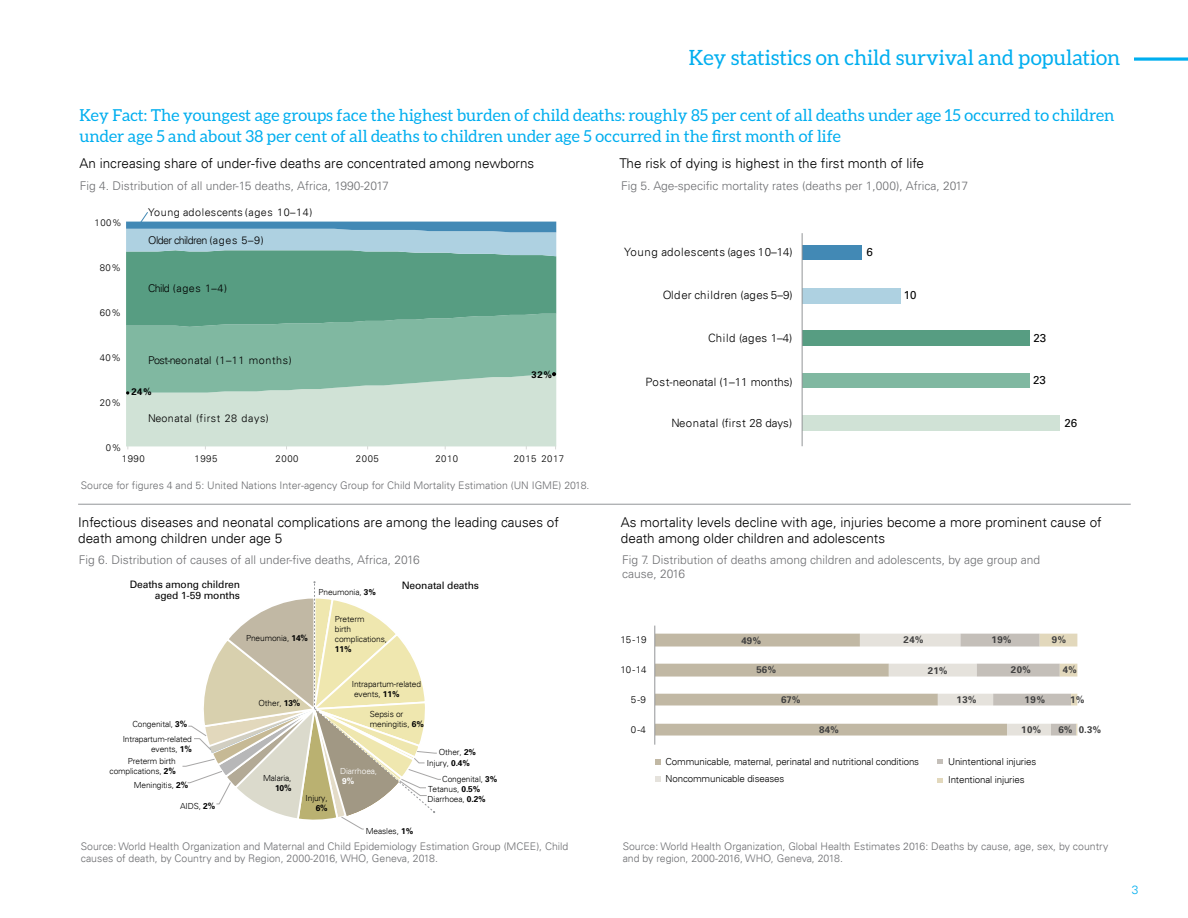
<style>
.page{position:relative;width:1188px;height:918px;background:#fff}
.page>*{position:absolute;margin:0;border:0;box-sizing:border-box;transform-origin:0 0}
.t1{font:21px "Aleo";color:#00aeef}
.t2{font:16.5px/21px "Aleo";color:#00aeef}
.t3{font:300 13.5px/16.2px "Univers LT";color:#000}
.t4{font:300 12px/14.4px "Univers LT Std";color:#6d6e71}
.t5{font:300 12px "Univers LT";color:#00aeef}
.t6{font:300 11.55px "Univers LT";color:#000}
.t7{font:300 11.55px "Univers LT";letter-spacing:.055em;color:#000}
.t8{font:300 11.55px "Univers LT";letter-spacing:.025em;color:#000}
.t9{font:11.55px "Univers LT Std";color:#010101}
.t10{font:300 10.8px "Univers LT";letter-spacing:.055em;color:#000}
.t11{font:300 10.8px "Univers LT";letter-spacing:-.055em;color:#000}
.t12{font:300 10.5px/12px "Univers LT";color:#6d6e71}
.t13{font:10.2px/11.2px "Univers LT Std";letter-spacing:-.015em;color:#000;text-align:right}
.t14{font:300 9.6px/17px "Univers LT";letter-spacing:-.015em;color:#000}
.t15{font:700 9.6px "Univers";letter-spacing:.055em;color:#414141}
.t16{font:300 9.6px "Univers LT";letter-spacing:.055em;color:#000}
.t17{font:700 9.6px "Univers";color:#000}
.t18{font:300 8.4px/10.1px "Univers LT";letter-spacing:-.015em;color:#000}
.t19{font:300 8.4px "Univers LT";letter-spacing:-.015em;color:#fff}
.t20{font:700 8.4px "Univers LT Std";color:#000}
.t21{font:700 8.4px "Univers";color:#000}
.t22{font:700 8.4px "Univers LT Std";color:#fff}
.s1{font-family:"Univers";font-weight:700}
.s2{font-family:"Univers LT Std";font-weight:700}
</style>
<div class="page">
<svg style="left:1134px;top:57px;width:54px;height:4px"></svg>
<svg style="left:126px;top:212px;width:430px;height:237px;background:#91bfb1"></svg>
<div style="left:802px;top:416px;width:258px;height:15px;background:#d0e2d6"></div>
<div style="left:802px;top:373px;width:228px;height:14px;background:#80b8a1"></div>
<div style="left:802px;top:330px;width:228px;height:15px;background:#579d82"></div>
<div style="left:802px;top:288px;width:99px;height:15px;background:#aed1e1"></div>
<div style="left:802px;top:246px;width:60px;height:14px;background:#4289b5"></div>
<hr style="left:802px;top:233px;width:1px;height:213px;background:#939598">
<svg style="left:182px;top:581px;width:259px;height:249px"></svg>
<hr style="left:78px;top:504px;width:1053px;height:1px;background:#939598">
<svg style="left:656px;top:634px;width:421px;height:102px"></svg>
<hr style="left:655px;top:626px;width:1px;height:119px;background:#939598">
<svg style="left:655px;top:759px;width:6px;height:6px"></svg>
<svg style="left:655px;top:776px;width:6px;height:6px"></svg>
<svg style="left:938px;top:760px;width:5px;height:4px"></svg>
<svg style="left:938px;top:778px;width:5px;height:4px"></svg>
<h1 class="t1" style="left:689px;top:46px;width:433px">Key statistics on child survival and population</h1>
<p class="t2" style="left:80px;top:104px;width:1037px">Key Fact: The youngest age groups face the highest burden of child deaths: roughly 85 per cent of all deaths under age 15 occurred to children under age 5 and about 38 per cent of all deaths to children under age 5 occurred in the first month of life</p>
<p class="t3" style="left:80px;top:156px;width:456px">An increasing share of under-five deaths are concentrated among newborns</p>
<p class="t3" style="left:619px;top:156px;width:306px">The risk of dying is highest in the first month of life</p>
<p class="t4" style="left:80px;top:178px;width:311px">Fig 4. Distribution of all under-15 deaths, Africa, 1990-2017</p>
<p class="t14" style="left:95px;top:214px;width:29px">100%</p>
<p class="t14" style="left:100px;top:259px;width:23px">80%</p>
<p class="t14" style="left:100px;top:304px;width:23px">60%</p>
<p class="t10" style="left:148px;top:205px;width:166px">Young adolescents (ages 10–14)</p>
<p class="t11" style="left:148px;top:233px;width:117px">Older children (ages 5–9)</p>
<p class="t11" style="left:148px;top:282px;width:80px">Child (ages 1–4)</p>
<p class="t14" style="left:100px;top:349px;width:23px">40%</p>
<p class="t14" style="left:100px;top:394px;width:23px">20%</p>
<p class="t14" style="left:106px;top:439px;width:17px">0%</p>
<p class="t10" style="left:148px;top:354px;width:145px">Post-neonatal (1–11 months)</p>
<p class="t17" style="left:131px;top:386px;width:22px">24%</p>
<p class="t10" style="left:148px;top:411px;width:122px">Neonatal (first 28 days)</p>
<p class="t17" style="left:532px;top:369px;width:22px">32%</p>
<p class="t14" style="left:122px;top:450px;width:24px">1990</p>
<p class="t14" style="left:195px;top:450px;width:24px">1995</p>
<p class="t14" style="left:276px;top:450px;width:24px">2000</p>
<p class="t14" style="left:356px;top:450px;width:24px">2005</p>
<p class="t14" style="left:435px;top:450px;width:24px">2010</p>
<p class="t16" style="left:514px;top:453px;width:52px">2015 2017</p>
<p class="t12" style="left:81px;top:479px;width:510px">Source for figures 4 and 5: United Nations Inter-agency Group for Child Mortality Estimation (UN IGME) 2018.</p>
<p class="t3" style="left:78px;top:514px;width:482px">Infectious diseases and neonatal complications are among the leading causes of death among children under age 5</p>
<p class="t4" style="left:621px;top:178px;width:349px">Fig 5. Age-specific mortality rates (deaths per 1,000), Africa, 2017</p>
<p class="t7" style="left:624px;top:245px;width:170px">Young adolescents (ages 10–14)</p>
<p class="t9" style="left:867px;top:245px;width:8px">6</p>
<p class="t8" style="left:663px;top:288px;width:131px">Older children (ages 5–9)</p>
<p class="t9" style="left:904px;top:288px;width:14px">10</p>
<p class="t7" style="left:708px;top:330px;width:86px">Child (ages 1–4)</p>
<p class="t9" style="left:1034px;top:331px;width:14px">23</p>
<p class="t6" style="left:645px;top:375px;width:149px">Post-neonatal (1–11 months)</p>
<p class="t6" style="left:672px;top:416px;width:122px">Neonatal (first 28 days)</p>
<p class="t9" style="left:1033px;top:373px;width:14px">23</p>
<p class="t9" style="left:1065px;top:416px;width:14px">26</p>
<p class="t3" style="left:621px;top:514px;width:482px">As mortality levels decline with age, injuries become a more prominent cause of death among older children and adolescents</p>
<p class="t4" style="left:79px;top:553px;width:342px">Fig 6. Distribution of causes of all under-five deaths, Africa, 2016</p>
<p class="t4" style="left:622px;top:552px;width:420px">Fig 7. Distribution of deaths among children and adolescents, by age group and cause, 2016</p>
<p class="t13" style="left:130px;top:579px;width:112px">Deaths among children aged 1-59 months</p>
<p class="t13" style="left:402px;top:579px;width:79px">Neonatal deaths</p>
<p class="t18" style="left:318px;top:587px;width:59px">Pneumonia, <span class="s1">3%</span></p>
<p class="t18" style="left:132px;top:719px;width:56px">Congenital, <span class="s2">3%</span></p>
<p class="t18" style="left:123px;top:734px;width:71px;text-align:right">Intrapartum-related events, <span class="s2">1%</span></p>
<p class="t18" style="left:110px;top:756px;width:68px;text-align:right">Preterm birth complications, <span class="s2">2%</span></p>
<p class="t18" style="left:134px;top:780px;width:56px">Meningitis, <span class="s2">2%</span></p>
<p class="t18" style="left:180px;top:801px;width:37px">AIDS, <span class="s2">2%</span></p>
<p class="t18" style="left:246px;top:633px;width:63px">Pneumonia, <span class="s2">14%</span></p>
<p class="t18" style="left:258px;top:698px;width:43px">Other, <span class="s2">13%</span></p>
<p class="t18" style="left:335px;top:614px;width:54px">Preterm<br>birth complications,</p>
<p class="t21" style="left:335px;top:644px;width:18px">11%</p>
<p class="t18" style="left:352px;top:679px;width:71px">Intrapartum-related events, <span class="s1">11%</span></p>
<p class="t18" style="left:370px;top:709px;width:56px">Sepsis or meningitis, <span class="s1">6%</span></p>
<p class="t18" style="left:263px;top:773px;width:30px">Malaria,</p>
<p class="t20" style="left:275px;top:783px;width:18px">10%</p>
<p class="t18" style="left:306px;top:793px;width:24px">Injury,</p>
<p class="t20" style="left:316px;top:803px;width:14px">6%</p>
<p class="t19" style="left:340px;top:766px;width:39px">Diarrhoea,</p>
<p class="t22" style="left:342px;top:776px;width:14px">9%</p>
<p class="t18" style="left:366px;top:826px;width:49px">Measles, <span class="s1">1%</span></p>
<p class="t18" style="left:427px;top:747px;width:51px;line-height:10.9px;text-indent:12px">Other, <span class="s1">2%<br></span>Injury, <span class="s1">0.4%</span></p>
<p class="t18" style="left:428px;top:774px;width:71px;text-indent:15px">Congenital, <span class="s1">3%<br></span>Tetanus, <span class="s1">0.5%<br></span>Diarrhoea, <span class="s1">0.2%</span></p>
<p class="t14" style="left:621px;top:631px;width:27px">15-19</p>
<p class="t14" style="left:621px;top:661px;width:27px">10-14</p>
<p class="t14" style="left:631px;top:691px;width:17px">5-9</p>
<p class="t14" style="left:631px;top:721px;width:17px">0-4</p>
<p class="t15" style="left:742px;top:635px;width:21px">49%</p>
<p class="t15" style="left:757px;top:664px;width:21px">56%</p>
<p class="t15" style="left:781px;top:694px;width:21px">67%</p>
<p class="t15" style="left:819px;top:724px;width:21px">84%</p>
<p class="t15" style="left:904px;top:634px;width:22px">24%</p>
<p class="t15" style="left:928px;top:664px;width:21px">21%</p>
<p class="t15" style="left:956px;top:694px;width:22px">13%</p>
<p class="t15" style="left:991px;top:634px;width:22px">19%</p>
<p class="t15" style="left:1052px;top:634px;width:16px">9%</p>
<p class="t15" style="left:1063px;top:664px;width:16px">4%</p>
<p class="t15" style="left:1070px;top:694px;width:16px">1%</p>
<p class="t15" style="left:1079px;top:724px;width:24px">0.3%</p>
<p class="t15" style="left:1011px;top:664px;width:22px">20%</p>
<p class="t15" style="left:1024px;top:694px;width:22px">19%</p>
<p class="t15" style="left:1059px;top:724px;width:16px">6%</p>
<p class="t15" style="left:1021px;top:724px;width:22px">10%</p>
<p class="t14" style="left:666px;top:753px;width:255px">Communicable, maternal, perinatal and nutritional conditions<br>Noncommunicable diseases</p>
<p class="t14" style="left:948px;top:753px;width:90px;line-height:18.1px">Unintentional injuries<br>Intentional injuries</p>
<p class="t12" style="left:81px;top:841px;width:489px">Source: World Health Organization and Maternal and Child Epidemiology Estimation Group (MCEE), Child causes of death, by Country and by Region, 2000-2016, WHO, Geneva, 2018.</p>
<p class="t12" style="left:623px;top:840px;width:487px">Source: World Health Organization, Global Health Estimates 2016: Deaths by cause, age, sex, by country and by region, 2000-2016, WHO, Geneva, 2018.</p>
<p class="t5" style="left:1132px;top:883px;width:8px">3</p>
</div>
